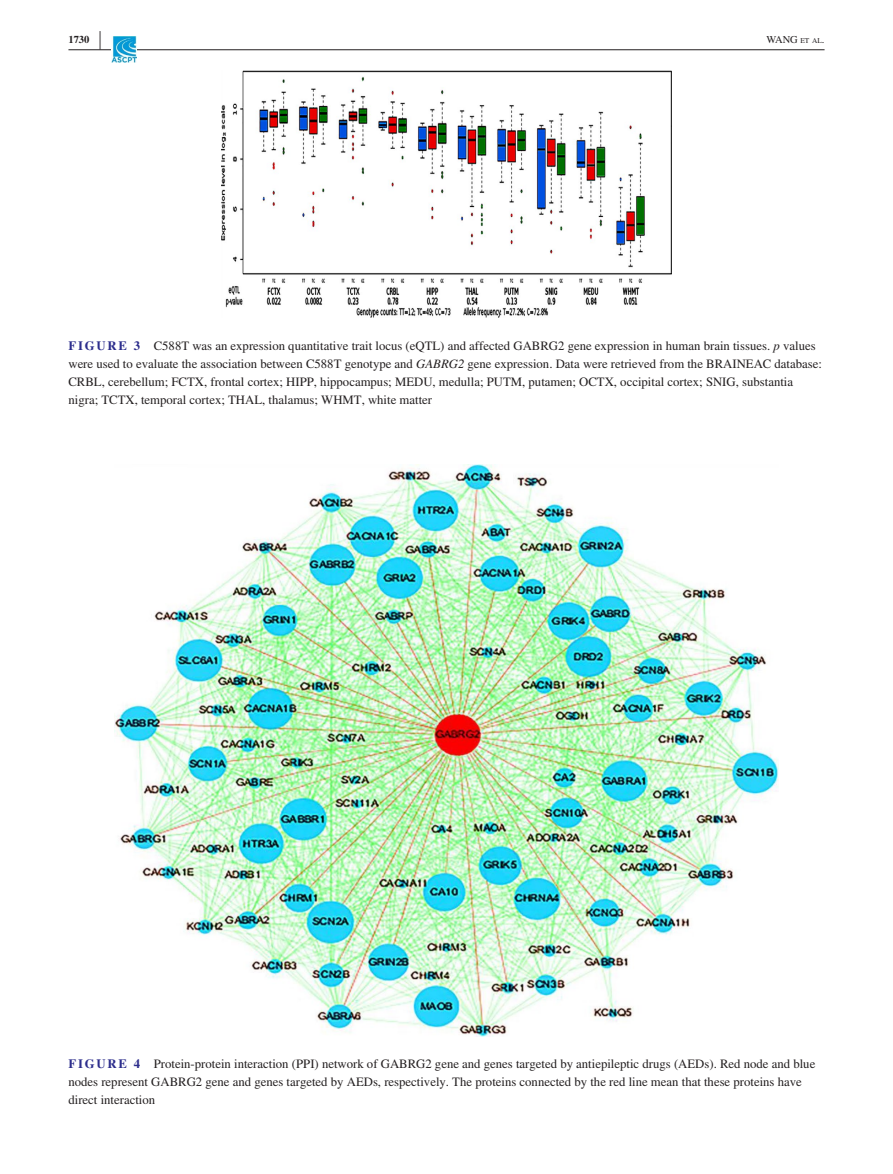
<style>
.page{position:relative;width:893px;height:1174px;background:#fff}
.page>*{position:absolute;margin:0;border:0;box-sizing:border-box;transform-origin:0 0}
.t1{font:700 25.95px "STIX";color:#231f20;scale:.36 1}
.t2{font:12.75px/18px "STIX";color:#231f20}
.t3{font:10.5px "STIX";color:#231f20}
.t4{font:700 10.5px "STIX";color:#231f20}
.s1{font-size:7.35px}
.s2{font-weight:700;color:#2c2d8c}
.s3{font-style:italic}
</style>
<div class="page">
<hr style="left:68px;top:49px;width:756px;height:1px;background:#231f20">
<img style="left:111px;top:37px;width:26px;height:25px">
<img style="left:221px;top:70px;width:451px;height:248px">
<img style="left:115px;top:464px;width:663px;height:572px">
<p class="t4" style="left:68px;top:33px;width:22px">1730</p>
<h1 class="t1" style="left:99px;top:25px;width:7px">|</h1>
<p class="t3" style="left:766px;top:32px;width:60px">WANG <span class="s1">et al</span>.</p>
<p class="t2" style="left:68px;top:337px;width:755px"><span class="s2">FIGURE 3</span> C588T was an expression quantitative trait locus (eQTL) and affected GABRG2 gene expression in human brain tissues. <span class="s3">p</span> values were used to evaluate the association between C588T genotype and <span class="s3">GABRG2</span> gene expression. Data were retrieved from the BRAINEAC database:<br>CRBL, cerebellum; FCTX, frontal cortex; HIPP, hippocampus; MEDU, medulla; PUTM, putamen; OCTX, occipital cortex; SNIG, substantia nigra; TCTX, temporal cortex; THAL, thalamus; WHMT, white matter</p>
<p class="t2" style="left:68px;top:1056px;width:748px"><span class="s2">FIGURE 4</span> Protein-protein interaction (PPI) network of GABRG2 gene and genes targeted by antiepileptic drugs (AEDs). Red node and blue nodes represent GABRG2 gene and genes targeted by AEDs, respectively. The proteins connected by the red line mean that these proteins have direct interaction</p>
</div>
